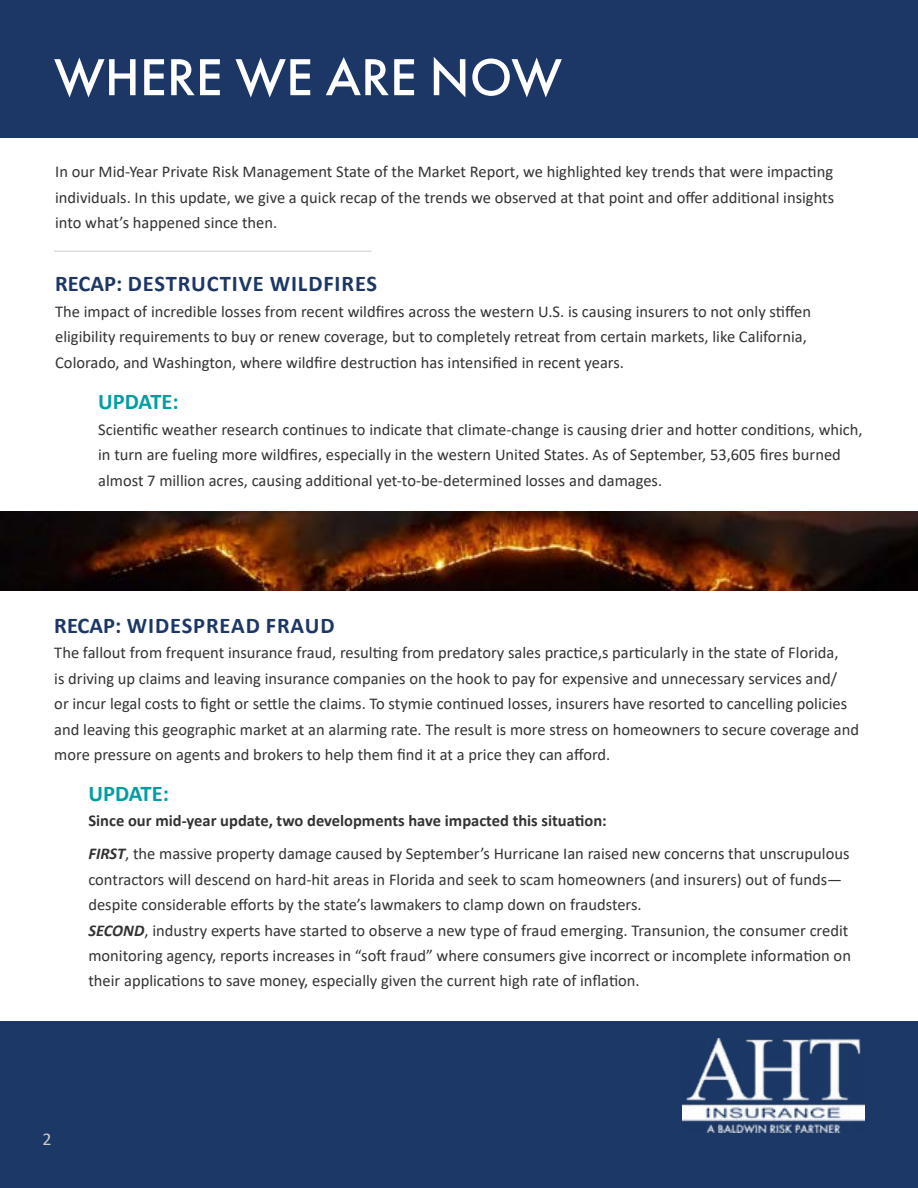
<style>
.page{position:relative;width:918px;height:1188px;background:#fff}
.page>*{position:absolute;margin:0;border:0;box-sizing:border-box;transform-origin:0 0}
.t1{font:500 54px "Futura PT";color:#fff}
.t2{font:700 22.5px "Calibri";letter-spacing:.04em;color:#1c3766}
.t3{font:700 22.5px "Calibri";color:#009ea3}
.t4{font:18px "Calibri";color:#ccc}
.t5{font:16.5px/25.5px "Calibri";color:#333}
.s1{font-weight:700}
.s2{font-weight:700;font-style:italic}
</style>
<div class="page">
<div style="left:0;top:0;width:918px;height:137px;background:#1c3766"></div>
<div style="left:0;top:1022px;width:918px;height:166px;background:#1c3866"></div>
<img style="left:682px;top:1038px;width:182px;height:95px">
<img style="left:1px;top:512px;width:917px;height:78px">
<hr style="left:54px;top:250px;width:318px;height:2px;background:#ddd">
<h1 class="t1" style="left:54px;top:45px;width:510px">WHERE WE ARE NOW</h1>
<p class="t5" style="left:55px;top:158px;width:781px;text-align:justify">In our Mid-Year Private Risk Management State of the Market Report, we highlighted key trends that were impacting individuals. In this update, we give a quick recap of the trends we observed at that point and offer additional insights into what’s happened since then.</p>
<h2 class="t2" style="left:55px;top:268px;width:324px">RECAP: DESTRUCTIVE WILDFIRES</h2>
<p class="t5" style="left:55px;top:298px;width:757px">The impact of incredible losses from recent wildfires across the western U.S. is causing insurers to not only stiffen eligibility requirements to buy or renew coverage, but to completely retreat from certain markets, like California,<br>Colorado, and Washington, where wildfire destruction has intensified in recent years.</p>
<h2 class="t3" style="left:98px;top:386px;width:82px">UPDATE:</h2>
<p class="t5" style="left:98px;top:416px;width:766px">Scientific weather research continues to indicate that climate-change is causing drier and hotter conditions, which, in turn are fueling more wildfires, especially in the western United States. As of September, 53,605 fires burned almost 7 million acres, causing additional yet-to-be-determined losses and damages.</p>
<h2 class="t2" style="left:54px;top:610px;width:282px">RECAP: WIDESPREAD FRAUD</h2>
<p class="t5" style="left:54px;top:640px;width:806px">The fallout from frequent insurance fraud, resulting from predatory sales practice,s particularly in the state of Florida,<br>is driving up claims and leaving insurance companies on the hook to pay for expensive and unnecessary services and/<br>or incur legal costs to fight or settle the claims. To stymie continued losses, insurers have resorted to cancelling policies and leaving this geographic market at an alarming rate. The result is more stress on homeowners to secure coverage and more pressure on agents and brokers to help them find it at a price they can afford.</p>
<h2 class="t3" style="left:88px;top:777px;width:82px">UPDATE:</h2>
<p class="t5" style="left:88px;top:804px;width:763px;line-height:32.8px"><span class="s1">Since our mid-year update, two developments have impacted this situation:<br></span><span class="s2">FIRST</span>, the massive property damage caused by September’s Hurricane Ian raised new concerns that unscrupulous</p>
<p class="t5" style="left:88px;top:866px;width:764px">contractors will descend on hard-hit areas in Florida and seek to scam homeowners (and insurers) out of funds— despite considerable efforts by the state’s lawmakers to clamp down on fraudsters.<br><span class="s2">SECOND</span>, industry experts have started to observe a new type of fraud emerging. Transunion, the consumer credit monitoring agency, reports increases in “soft fraud” where consumers give incorrect or incomplete information on their applications to save money, especially given the current high rate of inflation.</p>
<p class="t4" style="left:43px;top:1126px;width:11px">2</p>
</div>
